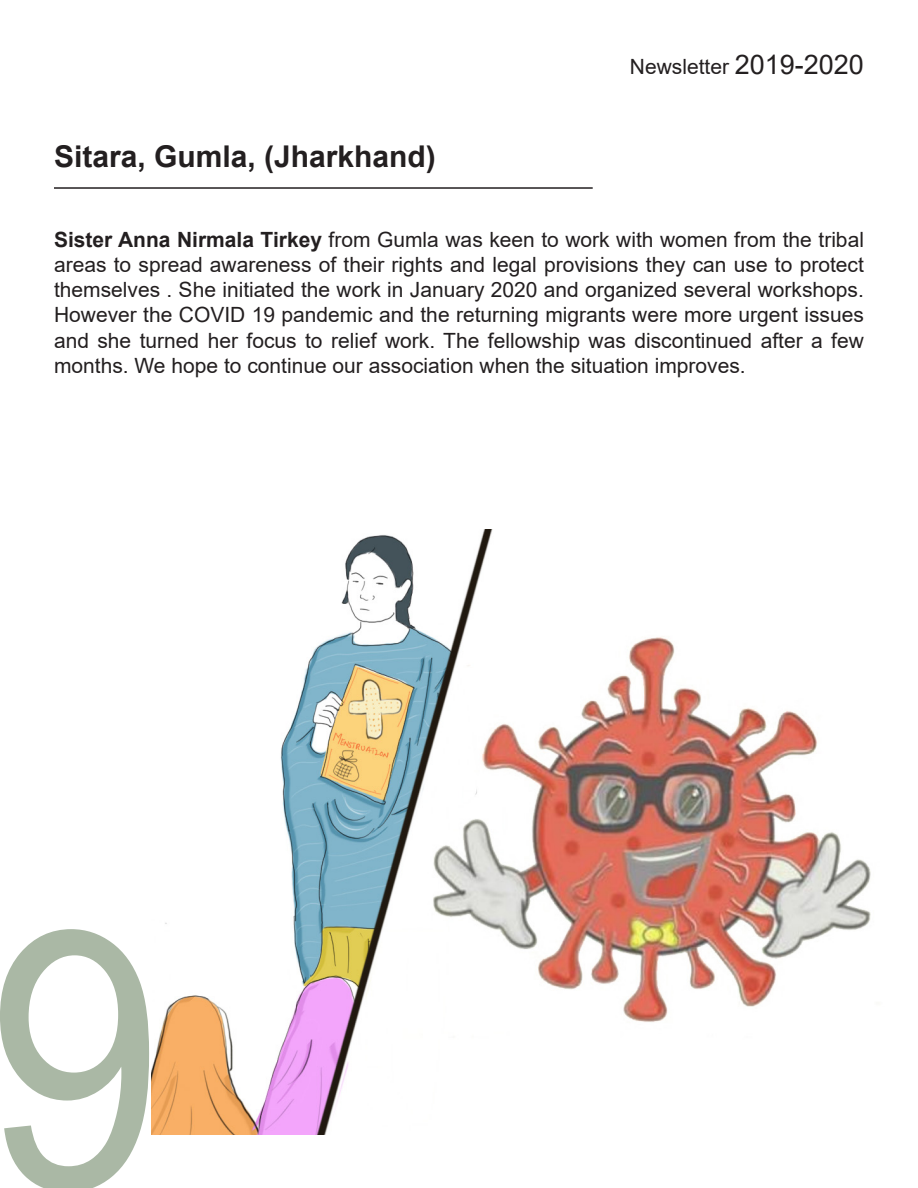
<style>
.page{position:relative;width:918px;height:1188px;background:#fff}
.page>*{position:absolute;margin:0;border:0;box-sizing:border-box;transform-origin:0 0}
.t1{font:360px "Arial";color:#aab8a5;scale:.88 1}
.t2{font:700 30px "Arial";color:#231f20}
.t3{font:21px/25.2px "Arial";color:#231f20;text-align:justify}
.s1{font-size:27px}
.s2{font-weight:700}
</style>
<div class="page">
<img style="left:152px;top:530px;width:719px;height:604px">
<hr style="left:54px;top:187px;width:539px;height:2px;background:#231f20">
<p class="t2" style="left:54px;top:136px;width:383px">Sitara, Gumla, (Jharkhand)</p>
<p class="t3" style="left:630px;top:54px;width:236px">Newsletter <span class="s1">2019-2020</span></p>
<p class="t3" style="left:54px;top:227px;width:812px"><span class="s2">Sister Anna Nirmala Tirkey</span> from Gumla was keen to work with women from the tribal areas to spread awareness of their rights and legal provisions they can use to protect themselves . She initiated the work in January 2020 and organized several workshops.<br>However the COVID 19 pandemic and the returning migrants were more urgent issues and she turned her focus to relief work. The fellowship was discontinued after a few months. We hope to continue our association when the situation improves.</p>
<p class="t1" style="left:-13px;top:813px;width:202px">9</p>
</div>
